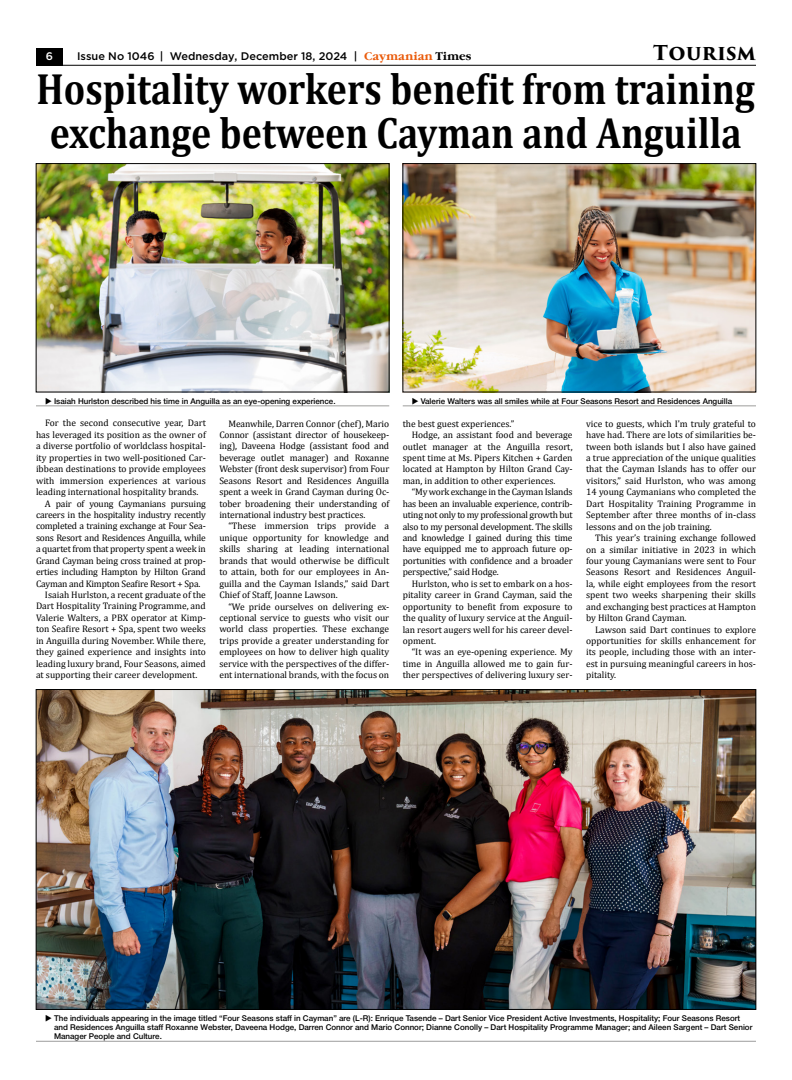
<style>
.page{position:relative;width:792px;height:1080px;background:#fff}
.page>*{position:absolute;margin:0;border:0;box-sizing:border-box;transform-origin:0 0}
.t1{font:700 44px/44px "Cambria";color:#000;text-align:center;scale:.86 1}
.t2{font:700 20px "Trajan Pro 3";letter-spacing:.01em;color:#000}
.t3{font:500 11px "Gotham";color:#000}
.t4{font:500 11px "Gotham";color:#fff}
.t5{font:9.5px/11.4px "Cambria";color:#000;text-align:justify}
.t6{font:9.5px "Cambria";letter-spacing:-.02em;color:#000}
.t7{font:500 8px/9px "Helvetica Neue Cyr";color:#000}
.s1{font-family:"Garamond C";font-weight:700;color:#ea5b0b}
.s2{font-family:"Garamond C";font-weight:700}
</style>
<div class="page">
<img style="left:38px;top:165px;width:349px;height:225px">
<div style="left:36px;top:163px;width:353px;height:229px;border:1px solid #000"></div>
<img style="left:38px;top:691px;width:716px;height:317px">
<img style="left:405px;top:165px;width:349px;height:225px">
<div style="left:403px;top:163px;width:353px;height:229px;border:1px solid #000"></div>
<hr style="left:36px;top:406px;width:353px;height:1px;background:#9d9d9c">
<hr style="left:36px;top:1041px;width:720px;height:1px;background:#9d9d9c">
<hr style="left:403px;top:406px;width:353px;height:1px;background:#9d9d9c">
<div style="left:36px;top:48px;width:27px;height:18px;background:#000"></div>
<hr style="left:36px;top:65px;width:720px;height:1px;background:#000">
<p class="t4" style="left:46px;top:49px;width:9px">6</p>
<p class="t3" style="left:77px;top:49px;width:396px">Issue No 1046 | Wednesday, December 18, 2024 | <span class="s1">Caymanian</span> <span class="s2">Times</span></p>
<h2 class="t2" style="left:653px;top:38px;width:104px">Tourism</h2>
<h1 class="t1" style="left:37px;top:66px;width:836px">Hospitality workers benefit from training exchange between Cayman and Anguilla</h1>
<p class="t7" style="left:54px;top:396px;width:283px">Isaiah Hurlston described his time in Anguilla as an eye-opening experience.</p>
<p class="t5" style="left:45px;top:417px;width:162px">For the second consecutive year, Dart</p>
<p class="t5" style="left:36px;top:429px;width:171px">has leveraged its position as the owner of</p>
<p class="t5" style="left:36px;top:440px;width:171px">a diverse portfolio of worldclass hospital-</p>
<p class="t5" style="left:36px;top:452px;width:171px">ity properties in two well-positioned Car-</p>
<p class="t5" style="left:36px;top:463px;width:171px">ibbean destinations to provide employees</p>
<p class="t5" style="left:36px;top:475px;width:171px">with immersion experiences at various</p>
<p class="t5" style="left:36px;top:486px;width:164px">leading international hospitality brands.</p>
<p class="t6" style="left:45px;top:498px;width:162px">A pair of young Caymanians pursuing</p>
<p class="t6" style="left:36px;top:509px;width:171px">careers in the hospitality industry recently</p>
<p class="t6" style="left:36px;top:521px;width:171px">completed a training exchange at Four Sea-</p>
<p class="t6" style="left:36px;top:532px;width:171px">sons Resort and Residences Anguilla, while</p>
<p class="t6" style="left:36px;top:543px;width:171px">a quartet from that property spent a week in</p>
<p class="t6" style="left:36px;top:555px;width:171px">Grand Cayman being cross trained at prop-</p>
<p class="t6" style="left:36px;top:566px;width:171px">erties including Hampton by Hilton Grand</p>
<p class="t6" style="left:36px;top:578px;width:166px">Cayman and Kimpton Seafire Resort + Spa.</p>
<p class="t5" style="left:45px;top:589px;width:162px">Isaiah Hurlston, a recent graduate of the</p>
<p class="t5" style="left:36px;top:600px;width:171px">Dart Hospitality Training Programme, and</p>
<p class="t5" style="left:36px;top:612px;width:171px">Valerie Walters, a PBX operator at Kimp-</p>
<p class="t5" style="left:36px;top:623px;width:171px">ton Seafire Resort + Spa, spent two weeks</p>
<p class="t5" style="left:36px;top:635px;width:171px">in Anguilla during November. While there,</p>
<p class="t5" style="left:36px;top:646px;width:171px">they gained experience and insights into</p>
<p class="t5" style="left:36px;top:658px;width:171px">leading luxury brand, Four Seasons, aimed</p>
<p class="t5" style="left:36px;top:669px;width:163px">at supporting their career development.</p>
<p class="t5" style="left:219px;top:418px;width:171px;text-indent:9px">Meanwhile, Darren Connor (chef), Mario Connor (assistant director of housekeep&shy;ing), Daveena Hodge (assistant food and beverage outlet manager) and Roxanne Webster (front desk supervisor) from Four Seasons Resort and Residences Anguilla spent a week in Grand Cayman during Oc&shy;tober broadening their understanding of international industry best practices.</p>
<p class="t5" style="left:219px;top:521px;width:171px;text-indent:9px">“These immersion trips provide a unique opportunity for knowledge and skills sharing at leading international brands that would otherwise be difficult to attain, both for our employees in An&shy;guilla and the Cayman Islands,” said Dart Chief of Staff, Joanne Lawson.</p>
<p class="t5" style="left:219px;top:601px;width:171px;text-indent:9px">“We pride ourselves on delivering ex&shy;ceptional service to guests who visit our world class properties. These exchange trips provide a greater understanding for employees on how to deliver high quality service with the perspectives of the differ&shy;ent international brands, with the focus on</p>
<p class="t7" style="left:421px;top:396px;width:313px">Valerie Walters was all smiles while at Four Seasons Resort and Residences Anguilla</p>
<p class="t5" style="left:403px;top:418px;width:113px">the best guest experiences.”</p>
<p class="t5" style="left:412px;top:429px;width:162px">Hodge, an assistant food and beverage</p>
<p class="t5" style="left:403px;top:441px;width:171px">outlet manager at the Anguilla resort,</p>
<p class="t5" style="left:403px;top:452px;width:171px">spent time at Ms. Pipers Kitchen + Garden</p>
<p class="t5" style="left:403px;top:463px;width:171px">located at Hampton by Hilton Grand Cay-</p>
<p class="t5" style="left:403px;top:475px;width:154px">man, in addition to other experiences.</p>
<p class="t6" style="left:412px;top:486px;width:162px">“My work exchange in the Cayman Islands</p>
<p class="t6" style="left:403px;top:498px;width:171px">has been an invaluable experience, contrib-</p>
<p class="t6" style="left:403px;top:509px;width:171px">uting not only to my professional growth but</p>
<p class="t6" style="left:403px;top:521px;width:171px">also to my personal development. The skills</p>
<p class="t6" style="left:403px;top:532px;width:171px">and knowledge I gained during this time</p>
<p class="t6" style="left:403px;top:544px;width:171px">have equipped me to approach future op-</p>
<p class="t6" style="left:403px;top:555px;width:171px">portunities with confidence and a broader</p>
<p class="t6" style="left:403px;top:566px;width:98px">perspective,” said Hodge.</p>
<p class="t5" style="left:412px;top:578px;width:162px">Hurlston, who is set to embark on a hos-</p>
<p class="t5" style="left:403px;top:589px;width:171px">pitality career in Grand Cayman, said the</p>
<p class="t5" style="left:403px;top:601px;width:171px">opportunity to benefit from exposure to</p>
<p class="t5" style="left:403px;top:612px;width:171px">the quality of luxury service at the Anguil-</p>
<p class="t5" style="left:403px;top:624px;width:171px">lan resort augers well for his career devel-</p>
<p class="t5" style="left:403px;top:635px;width:35px">opment.</p>
<p class="t5" style="left:412px;top:646px;width:162px">“It was an eye-opening experience. My</p>
<p class="t5" style="left:403px;top:658px;width:171px">time in Anguilla allowed me to gain fur-</p>
<p class="t5" style="left:403px;top:669px;width:171px">ther perspectives of delivering luxury ser-</p>
<p class="t5" style="left:586px;top:418px;width:171px">vice to guests, which I’m truly grateful to have had. There are lots of similarities be&shy;tween both islands but I also have gained a true appreciation of the unique qualities that the Cayman Islands has to offer our visitors,” said Hurlston, who was among 14 young Caymanians who completed the Dart Hospitality Training Programme in September after three months of in-class lessons and on the job training.</p>
<p class="t5" style="left:586px;top:532px;width:171px;text-indent:9px">This year’s training exchange followed on a similar initiative in 2023 in which four young Caymanians were sent to Four Seasons Resort and Residences Anguil&shy;la, while eight employees from the resort spent two weeks sharpening their skills and exchanging best practices at Hampton by Hilton Grand Cayman.</p>
<p class="t5" style="left:586px;top:624px;width:171px;text-indent:9px">Lawson said Dart continues to explore opportunities for skills enhancement for its people, including those with an inter&shy;est in pursuing meaningful careers in hos&shy;pitality.</p>
<p class="t7" style="left:54px;top:1014px;width:700px">The individuals appearing in the image titled “Four Seasons staff in Cayman” are (L-R): Enrique Tasende – Dart Senior Vice President Active Investments, Hospitality; Four Seasons Resort and Residences Anguilla staff Roxanne Webster, Daveena Hodge, Darren Connor and Mario Connor; Dianne Conolly – Dart Hospitality Programme Manager; and Aileen Sargent – Dart Senior<br>Manager People and Culture.</p>
</div>
